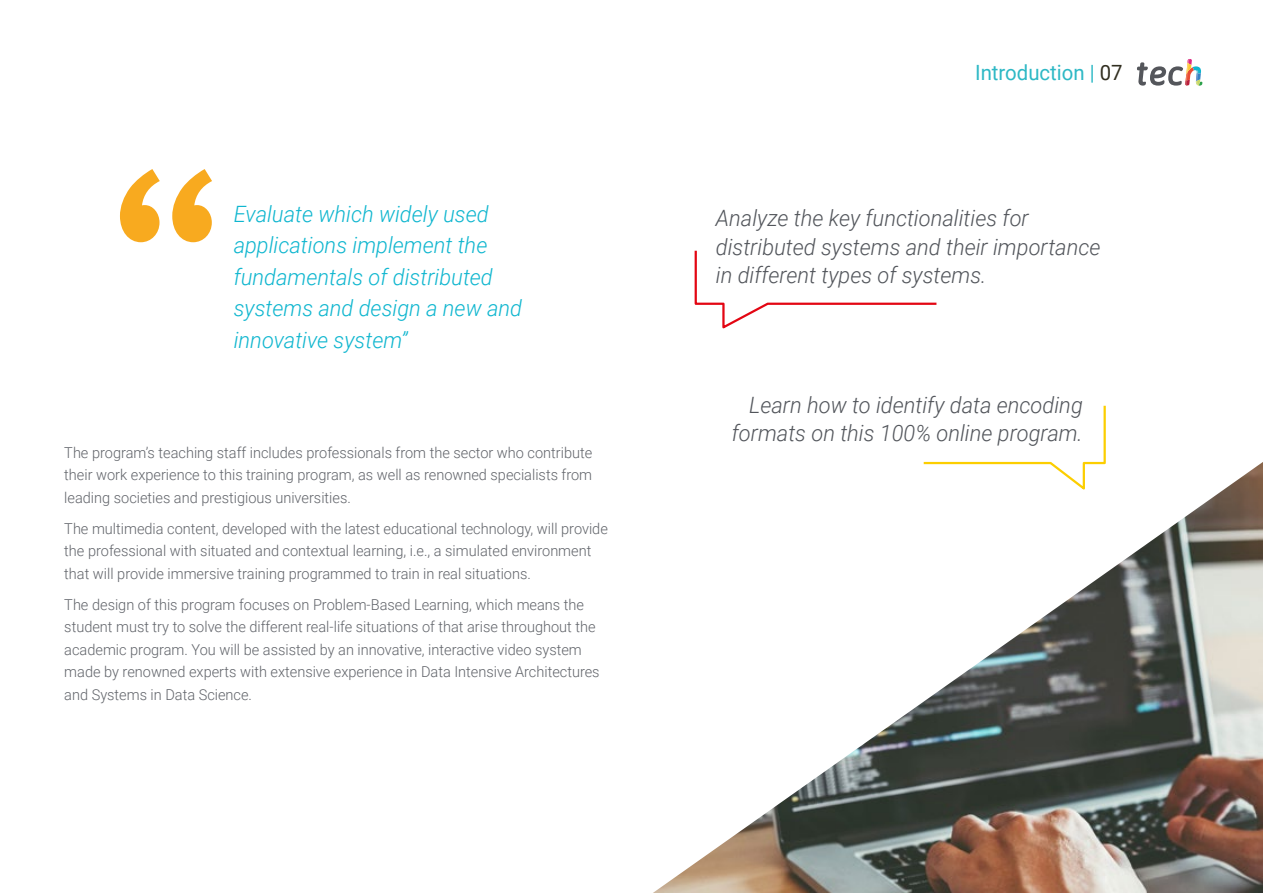
<style>
.page{position:relative;width:1263px;height:893px;background:#fff}
.page>*{position:absolute;margin:0;border:0;box-sizing:border-box;transform-origin:0 0}
.t1{font:italic 300 22.5px/28.5px "Roboto";color:#52555b;text-align:right}
.t2{font:italic 300 22.5px/31.5px "Roboto";color:#0fb6cf}
.t3{font:21px "Roboto";color:#2db8c5}
.t4{font:300 15px/22.5px "Roboto";color:#61646a}
.s1{color:#312e20}
</style>
<div class="page">
<svg style="left:120px;top:169px;width:92px;height:73px"></svg>
<svg style="left:924px;top:405px;width:182px;height:57px"></svg>
<svg style="left:694px;top:250px;width:243px;height:79px"></svg>
<svg style="left:1137px;top:59px;width:65px;height:27px"></svg>
<img style="left:653px;top:462px;width:610px;height:431px">
<h1 class="t2" style="left:234px;top:197px;width:290px">Evaluate which widely used applications implement the fundamentals of distributed systems and design a new and innovative system”</h1>
<p class="t4" style="left:64px;top:441px;width:529px;text-align:justify">The program’s teaching staff includes professionals from the sector who contribute their work experience to this training program, as well as renowned specialists from leading societies and prestigious universities.</p>
<p class="t4" style="left:64px;top:517px;width:545px">The multimedia content, developed with the latest educational technology, will provide the professional with situated and contextual learning, i.e., a simulated environment that will provide immersive training programmed to train in real situations.</p>
<p class="t4" style="left:64px;top:593px;width:537px">The design of this program focuses on Problem-Based Learning, which means the student must try to solve the different real-life situations of that arise throughout the academic program. You will be assisted by an innovative, interactive video system made by renowned experts with extensive experience in Data Intensive Architectures and Systems in Data Science.</p>
<h2 class="t3" style="left:975px;top:57px;width:149px">Introduction | <span class="s1">07</span></h2>
<h1 class="t1" style="left:716px;top:203px;width:386px;text-align:left">Analyze the key functionalities for distributed systems and their importance in different types of systems.</h1>
<h1 class="t1" style="left:732px;top:390px;width:353px">Learn how to identify data encoding formats on this 100% online program.</h1>
</div>
